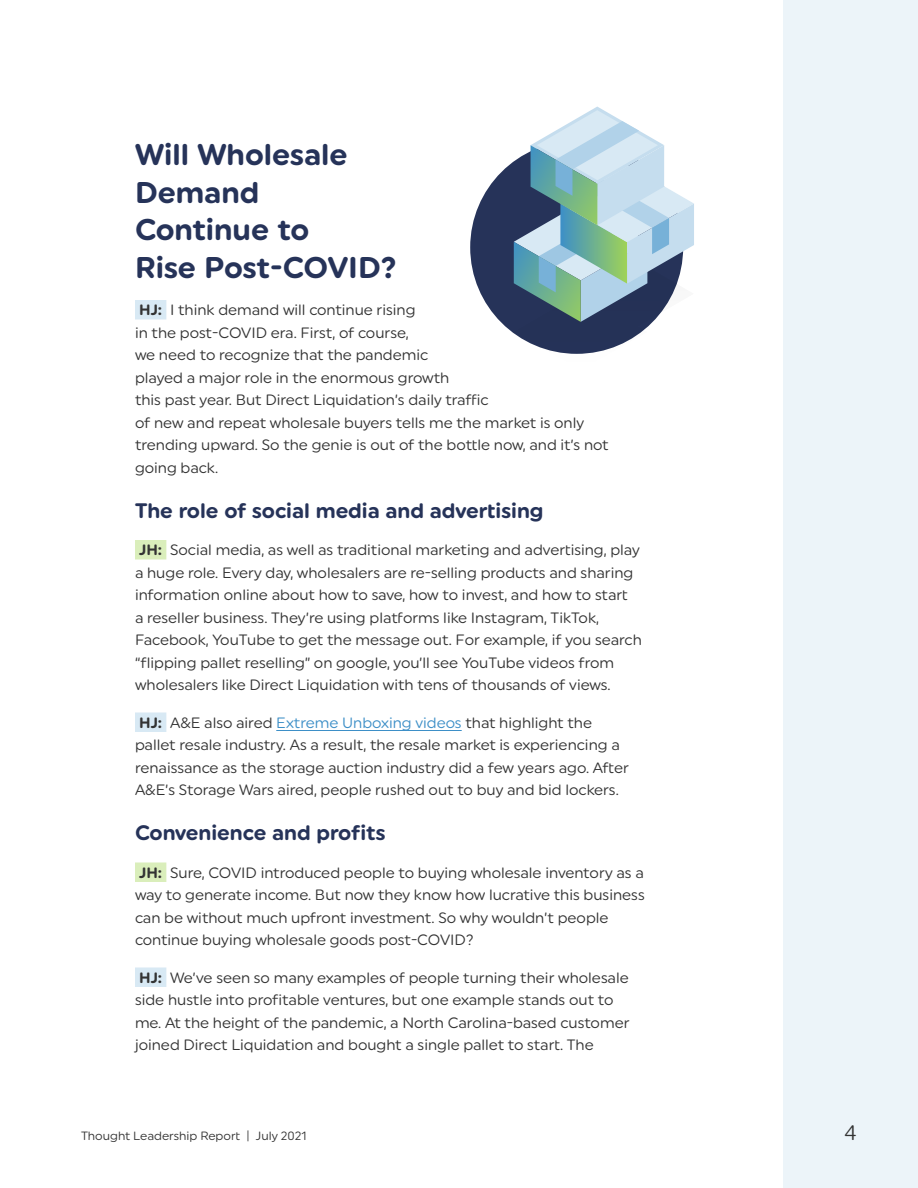
<style>
.page{position:relative;width:918px;height:1188px;background:#fff}
.page>*{position:absolute;margin:0;border:0;box-sizing:border-box;transform-origin:0 0}
.t1{font:700 30px/37.5px "Uniform Rounded";color:#263359}
.t2{font:700 21px "Uniform Rounded";color:#263359}
.t3{font:21px "Uniform Rounded";color:#333}
.t4{font:15px/22.5px "Uniform Rounded";color:#333}
.t5{font:12px "Uniform Rounded";color:#333}
.s1{font-weight:700}
.s2{color:#3d8fc7}
</style>
<div class="page">
<div style="left:783px;top:0;width:135px;height:1188px;background:#ecf4f9"></div>
<div style="left:135px;top:300px;width:31px;height:20px;background:#d8e9f4"></div>
<div style="left:135px;top:540px;width:31px;height:20px;background:#daeebb"></div>
<div style="left:135px;top:712px;width:31px;height:20px;background:#d8e9f4"></div>
<hr style="left:276px;top:730px;width:186px;height:1px;background:#3d8fc7">
<div style="left:135px;top:862px;width:31px;height:20px;background:#daeebb"></div>
<div style="left:135px;top:968px;width:31px;height:19px;background:#d8e9f4"></div>
<div style="left:470px;top:141px;width:213px;height:213px;background:#263359;border-radius:50%"></div>
<svg style="left:514px;top:107px;width:180px;height:247px"></svg>
<h1 class="t1" style="left:135px;top:135px;width:263px">Will Wholesale<br>Demand<br>Continue to<br>Rise Post-COVID?</h1>
<p class="t4" style="left:135px;top:298px;width:475px"><span class="s1">HJ:</span> I think demand will continue rising<br>in the post-COVID era. First, of course,<br>we need to recognize that the pandemic<br>played a major role in the enormous growth<br>this past year. But Direct Liquidation’s daily traffic<br>of new and repeat wholesale buyers tells me the market is only trending upward. So the genie is out of the bottle now, and it’s not going back.</p>
<h2 class="t2" style="left:135px;top:498px;width:410px">The role of social media and advertising</h2>
<p class="t4" style="left:135px;top:538px;width:508px"><span class="s1">JH:</span> Social media, as well as traditional marketing and advertising, play a huge role. Every day, wholesalers are re-selling products and sharing information online about how to save, how to invest, and how to start<br>a reseller business. They’re using platforms like Instagram, TikTok, Facebook, YouTube to get the message out. For example, if you search “flipping pallet reselling” on google, you’ll see YouTube videos from wholesalers like Direct Liquidation with tens of thousands of views.</p>
<p class="t4" style="left:135px;top:711px;width:496px"><span class="s1">HJ:</span> A&amp;E also aired <span class="s2">Extreme Unboxing videos</span> that highlight the pallet resale industry. As a result, the resale market is experiencing a renaissance as the storage auction industry did a few years ago. After A&amp;E’s Storage Wars aired, people rushed out to buy and bid lockers.</p>
<h2 class="t2" style="left:135px;top:820px;width:252px">Convenience and profits</h2>
<p class="t4" style="left:135px;top:861px;width:511px"><span class="s1">JH:</span> Sure, COVID introduced people to buying wholesale inventory as a way to generate income. But now they know how lucrative this business can be without much upfront investment. So why wouldn’t people continue buying wholesale goods post-COVID?</p>
<p class="t4" style="left:135px;top:966px;width:496px"><span class="s1">HJ:</span> We’ve seen so many examples of people turning their wholesale side hustle into profitable ventures, but one example stands out to me. At the height of the pandemic, a North Carolina-based customer joined Direct Liquidation and bought a single pallet to start. The</p>
<p class="t5" style="left:81px;top:1129px;width:227px">Thought Leadership Report | July 2021</p>
<h2 class="t3" style="left:844px;top:1120px;width:14px">4</h2>
</div>
